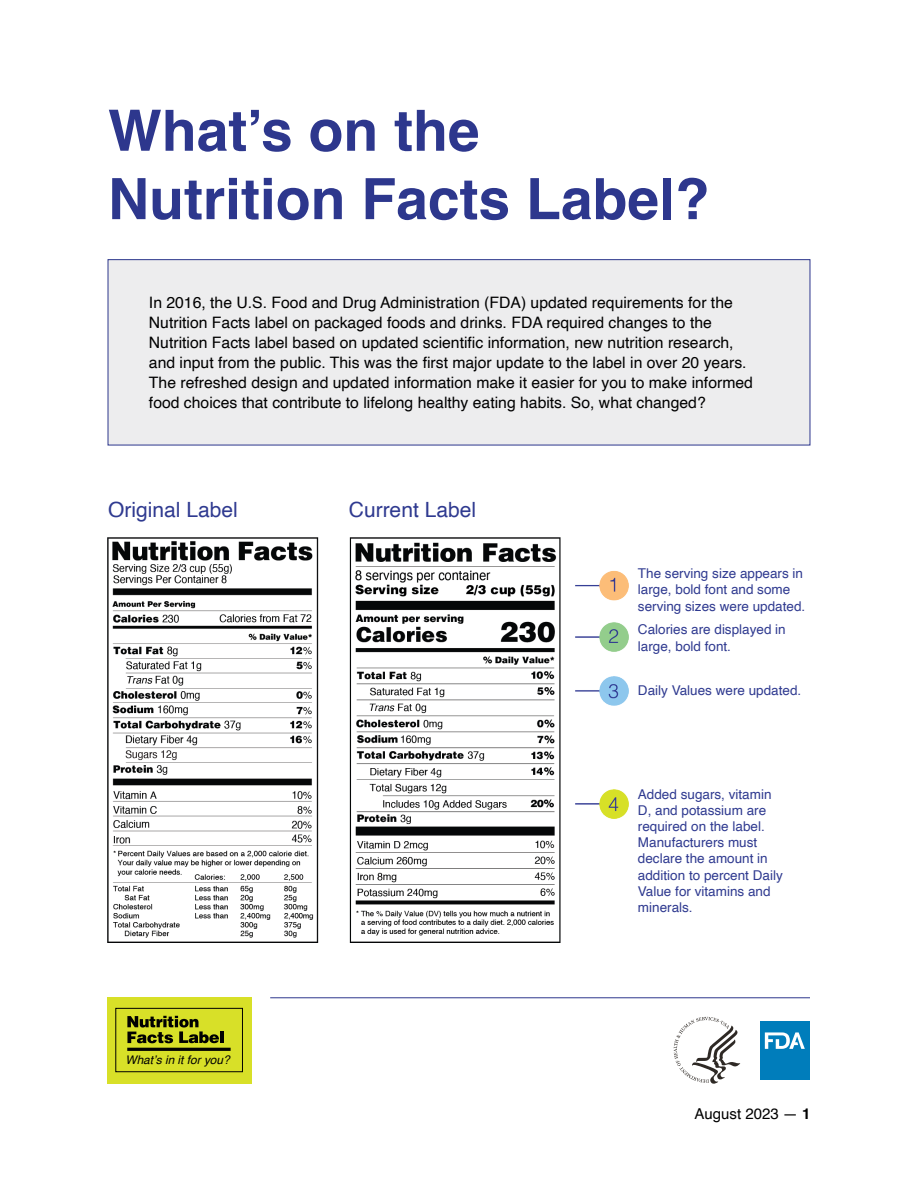
<style>
.page{position:relative;width:918px;height:1188px;background:#fff}
.page>*{position:absolute;margin:0;border:0;box-sizing:border-box;transform-origin:0 0}
.t1{font:700 57px "Helvetica";color:#2d378d}
.t2{font:21px "Helvetica";color:#2f3a90}
.t3{font:15.75px/20px "Helvetica";color:#000}
.t4{font:15px "Helvetica";color:#000}
.t5{font:13.5px/16.2px "Helvetica";color:#2f3a90}
.t6{font:italic 11.85px "Helvetica";color:#020202}
.s1{font-weight:700}
</style>
<div class="page">
<div style="left:107px;top:997px;width:144px;height:86px;background:#d8e028"></div>
<div style="left:116px;top:1008px;width:127px;height:64px;border:1px solid #010101"></div>
<hr style="left:127px;top:1048px;width:104px;height:3px;background:#010101">
<svg style="left:127px;top:1016px;width:96px;height:27px"></svg>
<hr style="left:270px;top:997px;width:540px;height:1px;background:#2d378d">
<div style="left:760px;top:1021px;width:49px;height:59px;background:#007dbb"></div>
<svg style="left:765px;top:1032px;width:40px;height:17px"></svg>
<svg style="left:674px;top:1017px;width:66px;height:67px"></svg>
<div style="left:108px;top:260px;width:702px;height:185px;background:#ededee"></div>
<div style="left:108px;top:259px;width:702px;height:187px;border:1px solid #2d378d"></div>
<img style="left:108px;top:538px;width:520px;height:404px">
<p class="t1" style="left:108px;top:85px;width:373px">What’s on the</p>
<p class="t1" style="left:108px;top:153px;width:603px">Nutrition Facts Label?</p>
<p class="t3" style="left:149px;top:293px;width:606px">In 2016, the U.S. Food and Drug Administration (FDA) updated requirements for the Nutrition Facts label on packaged foods and drinks. FDA required changes to the Nutrition Facts label based on updated scientific information, new nutrition research, and input from the public. This was the first major update to the label in over 20 years.<br>The refreshed design and updated information make it easier for you to make informed food choices that contribute to lifelong healthy eating habits. So, what changed?</p>
<p class="t2" style="left:108px;top:493px;width:131px">Original Label</p>
<p class="t2" style="left:349px;top:493px;width:129px">Current Label</p>
<p class="t6" style="left:125px;top:1050px;width:106px">What’s in it for you?</p>
<p class="t5" style="left:638px;top:566px;width:169px">The serving size appears in large, bold font and some serving sizes were updated.</p>
<p class="t5" style="left:638px;top:622px;width:149px">Calories are displayed in large, bold font.</p>
<p class="t5" style="left:638px;top:682px;width:165px">Daily Values were updated.</p>
<p class="t5" style="left:638px;top:786px;width:146px">Added sugars, vitamin<br>D, and potassium are required on the label.<br>Manufacturers must declare the amount in addition to percent Daily<br>Value for vitamins and minerals.</p>
<p class="t4" style="left:695px;top:1102px;width:117px">August 2023 — <span class="s1">1</span></p>
</div>
